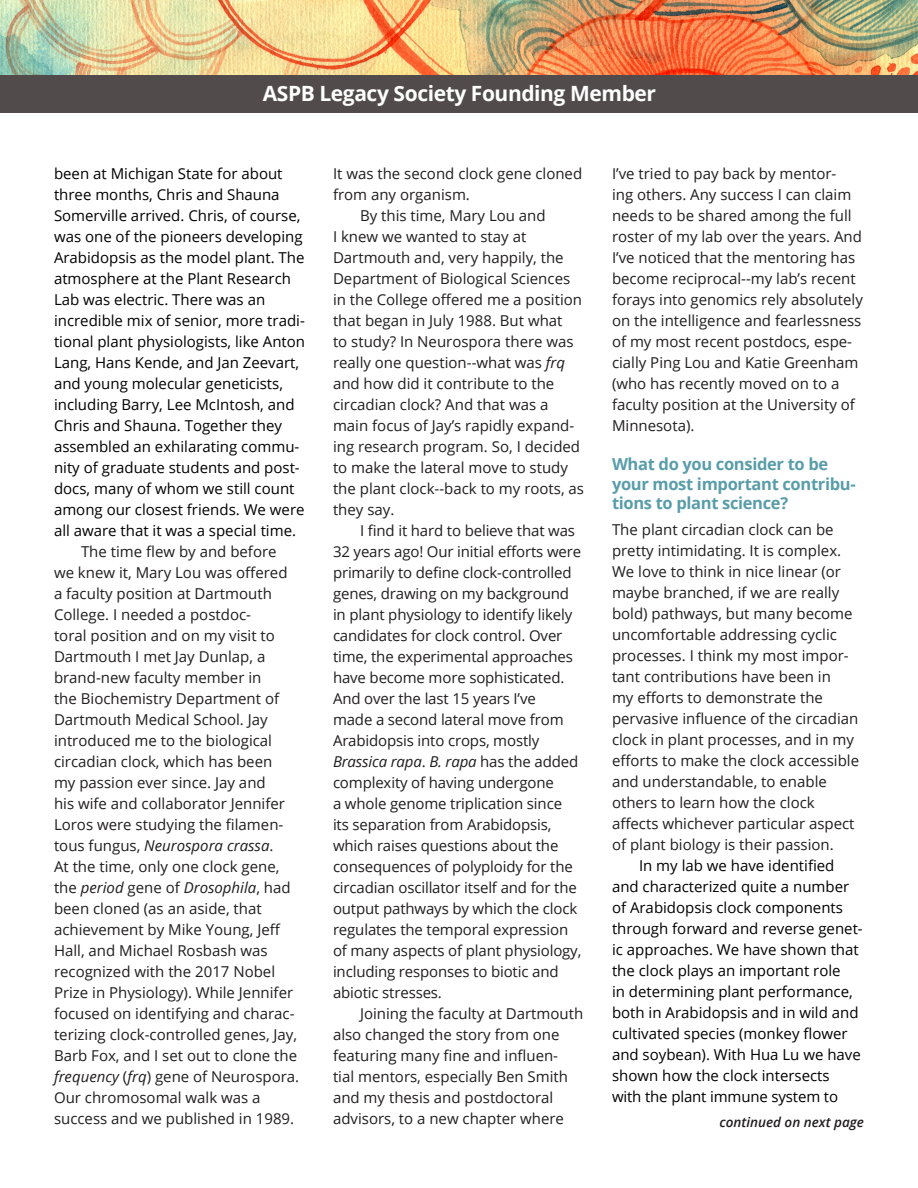
<style>
.page{position:relative;width:918px;height:1188px;background:#fff}
.page>*{position:absolute;margin:0;border:0;box-sizing:border-box;transform-origin:0 0}
.t1{font:700 21px "Open Sans";letter-spacing:-.02em;color:#fff}
.LEGACY_Body_Text_Sub{font:700 16.5px/19.5px "Open Sans";letter-spacing:-.02em;color:#589da9}
.LEGACY_Body_Text_Ind{font:15px/21px "Open Sans";color:#201d1e}
.LEGACY_Body_Text_Ind-2{font:15px/21px "Open Sans";color:#000}
.LEGACY_Body_Text_No{font:15px/21px "Open Sans";color:#201d1e}
.LEGACY_page_next{font:italic 600 13.5px "Open Sans";color:#201d1e}
.s1{font-style:italic}
</style>
<div class="page">
<div style="left:0;top:75px;width:918px;height:37px;background:#514b4c"></div>
<img style="left:0;top:0;width:918px;height:75px">
<h1 class="t1" style="left:263px;top:79px;width:395px">ASPB Legacy Society Founding Member</h1>
<p class="LEGACY_Body_Text_Ind-2" style="left:54px;top:163px;width:253px">been at Michigan State for about three months, Chris and Shauna Somerville arrived. Chris, of course, was one of the pioneers developing Arabidopsis as the model plant. The atmosphere at the Plant Research Lab was electric. There was an incredible mix of senior, more tradi&shy;tional plant physiologists, like Anton Lang, Hans Kende, and Jan Zeevart, and young molecular geneticists, including Barry, Lee McIntosh, and Chris and Shauna. Together they assembled an exhilarating commu&shy;nity of graduate students and post&shy;docs, many of whom we still count among our closest friends. We were all aware that it was a special time.</p>
<p class="LEGACY_Body_Text_Ind" style="left:54px;top:541px;width:247px;text-indent:27px">The time flew by and before we knew it, Mary Lou was offered a faculty position at Dartmouth<br>College. I needed a postdoc-<br>toral position and on my visit to<br>Dartmouth I met Jay Dunlap, a brand-new faculty member in<br>the Biochemistry Department of<br>Dartmouth Medical School. Jay introduced me to the biological circadian clock, which has been<br>my passion ever since. Jay and<br>his wife and collaborator Jennifer<br>Loros were studying the filamen&shy;tous fungus, <span class="s1">Neurospora crassa</span>.<br>At the time, only one clock gene, the <span class="s1">period</span> gene of <span class="s1">Drosophila</span>, had been cloned (as an aside, that achievement by Mike Young, Jeff<br>Hall, and Michael Rosbash was recognized with the 2017 Nobel<br>Prize in Physiology). While Jennifer focused on identifying and charac&shy;terizing clock-controlled genes, Jay,<br>Barb Fox, and I set out to clone the <span class="s1">frequency</span> (<span class="s1">frq</span>) gene of Neurospora.<br>Our chromosomal walk was a success and we published in 1989.</p>
<p class="LEGACY_Body_Text_Ind" style="left:333px;top:163px;width:251px">It was the second clock gene cloned from any organism.</p>
<p class="LEGACY_Body_Text_Ind" style="left:333px;top:205px;width:253px;text-indent:27px">By this time, Mary Lou and<br>I knew we wanted to stay at<br>Dartmouth and, very happily, the<br>Department of Biological Sciences in the College offered me a position that began in July 1988. But what<br>to study? In Neurospora there was really one question--what was <span class="s1">frq </span>and how did it contribute to the circadian clock? And that was a main focus of Jay’s rapidly expand&shy;ing research program. So, I decided to make the lateral move to study the plant clock--back to my roots, as they say.</p>
<p class="LEGACY_Body_Text_Ind" style="left:333px;top:520px;width:250px;text-indent:27px">I find it hard to believe that was 32 years ago! Our initial efforts were primarily to define clock-controlled genes, drawing on my background in plant physiology to identify likely candidates for clock control. Over time, the experimental approaches have become more sophisticated.<br>And over the last 15 years I’ve<br>made a second lateral move from Arabidopsis into crops, mostly <span class="s1">Brassica rapa</span>. <span class="s1">B. rapa</span> has the added complexity of having undergone<br>a whole genome triplication since its separation from Arabidopsis, which raises questions about the consequences of polyploidy for the circadian oscillator itself and for the output pathways by which the clock regulates the temporal expression of many aspects of plant physiology, including responses to biotic and abiotic stresses.</p>
<p class="LEGACY_Body_Text_Ind" style="left:333px;top:1003px;width:252px;text-indent:27px">Joining the faculty at Dartmouth also changed the story from one featuring many fine and influen-<br>tial mentors, especially Ben Smith and my thesis and postdoctoral advisors, to a new chapter where</p>
<p class="LEGACY_Body_Text_Ind" style="left:612px;top:163px;width:252px">I’ve tried to pay back by mentor-<br>ing others. Any success I can claim needs to be shared among the full roster of my lab over the years. And<br>I’ve noticed that the mentoring has become reciprocal--my lab’s recent forays into genomics rely absolutely on the intelligence and fearlessness of my most recent postdocs, espe&shy;cially Ping Lou and Katie Greenham (who has recently moved on to a faculty position at the University of<br>Minnesota).</p>
<p class="LEGACY_Body_Text_Sub" style="left:612px;top:454px;width:245px">What do you consider to be your most important contribu&shy;tions to plant science?</p>
<p class="LEGACY_Body_Text_No" style="left:612px;top:519px;width:249px">The plant circadian clock can be pretty intimidating. It is complex.<br>We love to think in nice linear (or maybe branched, if we are really bold) pathways, but many become uncomfortable addressing cyclic processes. I think my most impor&shy;tant contributions have been in<br>my efforts to demonstrate the pervasive influence of the circadian clock in plant processes, and in my efforts to make the clock accessible and understandable, to enable others to learn how the clock affects whichever particular aspect of plant biology is their passion.</p>
<p class="LEGACY_Body_Text_Ind-2" style="left:612px;top:855px;width:252px;text-indent:27px">In my lab we have identified and characterized quite a number of Arabidopsis clock components through forward and reverse genet&shy;ic approaches. We have shown that the clock plays an important role<br>in determining plant performance, both in Arabidopsis and in wild and cultivated species (monkey flower and soybean). With Hua Lu we have shown how the clock intersects with the plant immune system to</p>
<p class="LEGACY_page_next" style="left:720px;top:1112px;width:146px">continued on next page</p>
</div>
